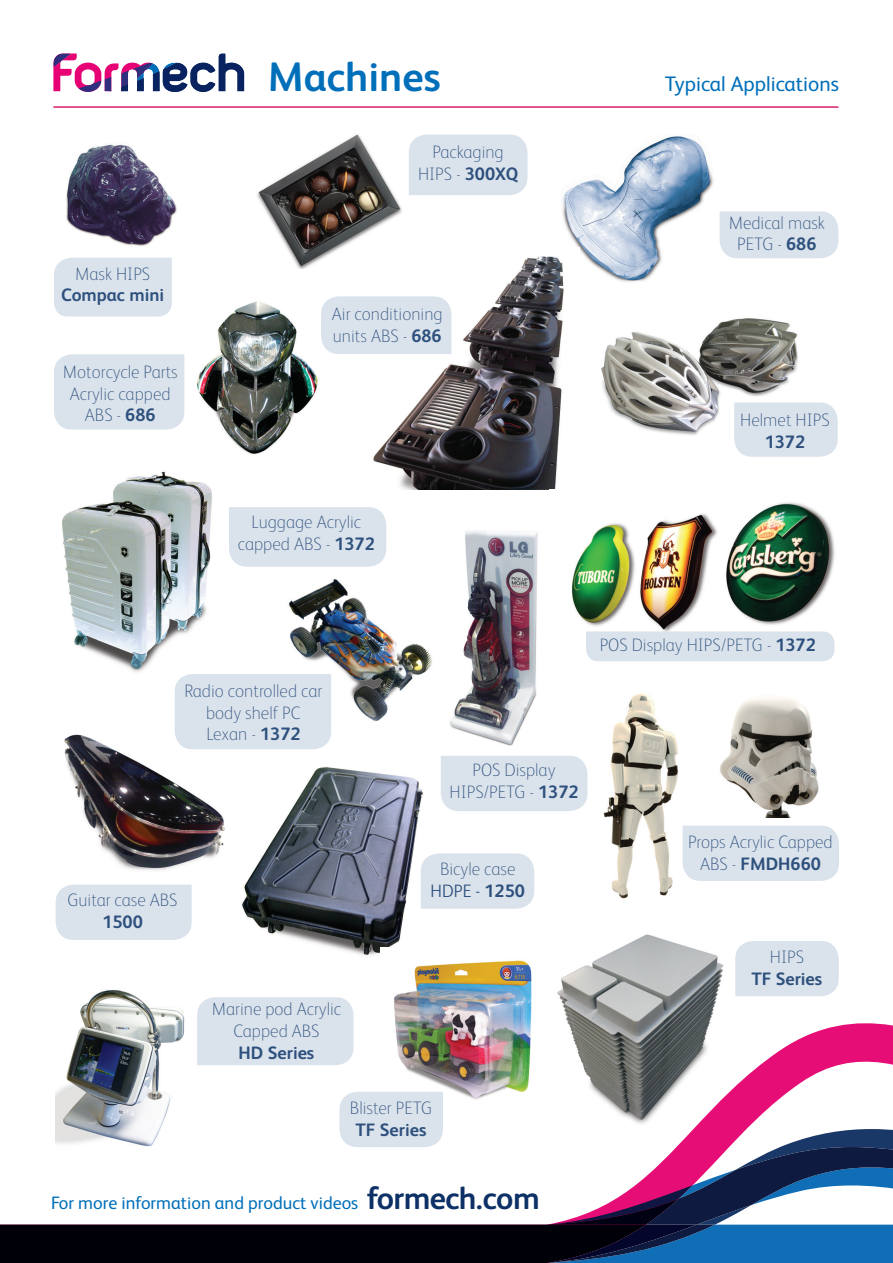
<style>
.page{position:relative;width:893px;height:1263px;background:#fff}
.page>*{position:absolute;margin:0;border:0;box-sizing:border-box;transform-origin:0 0}
.t1{font:700 41.25px "FS Albert";color:#006fba}
.t2{font:21px "FS Albert";color:#006fba}
.t3{font:100 18px/21.6px "FS Albert";color:#2d507d;text-align:center}
.t4{font:18px "FS Albert";color:#006fba}
.t5{font:700 18px "FS Albert";color:#2d507d}
.s1{font-weight:700}
.s2{font-weight:300}
.s3{font-weight:700;font-size:31.5px;color:#0d3166}
</style>
<div class="page">
<img style="left:557px;top:934px;width:167px;height:89px">
<img style="left:562px;top:136px;width:158px;height:146px">
<img style="left:142px;top:301px;width:176px;height:153px">
<img style="left:373px;top:247px;width:206px;height:242px">
<svg style="left:567px;top:1023px;width:326px;height:69px"></svg>
<hr style="left:53px;top:106px;width:785px;height:2px;background:#d91f6e">
<img style="left:66px;top:144px;width:111px;height:102px">
<img style="left:289px;top:580px;width:143px;height:141px">
<img style="left:257px;top:134px;width:157px;height:135px">
<img style="left:62px;top:471px;width:150px;height:201px">
<img style="left:64px;top:729px;width:161px;height:141px">
<img style="left:571px;top:502px;width:264px;height:142px">
<img style="left:242px;top:767px;width:181px;height:189px">
<img style="left:601px;top:318px;width:198px;height:118px">
<img style="left:450px;top:530px;width:88px;height:216px">
<div style="left:54px;top:258px;width:118px;height:58px;background:#dae2eb"></div>
<div style="left:409px;top:135px;width:118px;height:60px;background:#dae2eb"></div>
<div style="left:720px;top:211px;width:118px;height:47px;background:#dae2eb"></div>
<div style="left:54px;top:354px;width:130px;height:76px;background:#dae2eb"></div>
<div style="left:321px;top:296px;width:130px;height:58px;background:#dae2eb"></div>
<svg style="left:734px;top:402px;width:104px;height:55px;background:#dbe3ec"></svg>
<div style="left:229px;top:507px;width:157px;height:60px;background:#dae2eb"></div>
<div style="left:175px;top:674px;width:156px;height:75px;background:#dae2eb"></div>
<div style="left:586px;top:631px;width:248px;height:30px;background:#dae2eb"></div>
<div style="left:56px;top:885px;width:136px;height:55px;background:#dae2eb"></div>
<div style="left:421px;top:853px;width:113px;height:56px;background:#dae2eb"></div>
<img style="left:57px;top:990px;width:128px;height:102px">
<img style="left:587px;top:693px;width:138px;height:206px">
<img style="left:381px;top:947px;width:151px;height:145px">
<img style="left:703px;top:693px;width:116px;height:124px">
<div style="left:683px;top:826px;width:156px;height:55px;background:#dae2eb"></div>
<div style="left:197px;top:997px;width:157px;height:68px;background:#dae2eb"></div>
<svg style="left:0;top:1092px;width:893px;height:171px"></svg>
<div style="left:735px;top:941px;width:104px;height:55px;background:#dae2eb"></div>
<svg style="left:53px;top:53px;width:191px;height:39px"></svg>
<div style="left:441px;top:756px;width:146px;height:55px;background:#dae2eb"></div>
<p class="t3" style="left:75px;top:262px;width:76px">Mask HIPS</p>
<p class="t5" style="left:61px;top:283px;width:104px">Compac mini</p>
<p class="t3" style="left:63px;top:360px;width:117px">Motorcycle Parts<br>Acrylic capped<br>ABS - <span class="s1">686</span></p>
<h1 class="t1" style="left:268px;top:49px;width:174px">Machines</h1>
<p class="t3" style="left:418px;top:140px;width:102px">Packaging<br>HIPS - <span class="s1">300XQ</span></p>
<p class="t3" style="left:332px;top:302px;width:112px;text-align:left">Air conditioning units ABS - <span class="s1">686</span></p>
<p class="t3" style="left:238px;top:511px;width:138px">Luggage Acrylic capped ABS - <span class="s1">1372</span></p>
<p class="t2" style="left:665px;top:70px;width:176px">Typical Applications</p>
<p class="t3" style="left:729px;top:211px;width:98px">Medical mask<br>PETG - <span class="s1">686</span></p>
<p class="t3" style="left:740px;top:408px;width:91px">Helmet HIPS</p>
<p class="t5" style="left:765px;top:429px;width:42px">1372</p>
<p class="t3" style="left:185px;top:679px;width:139px">Radio controlled car body shelf PC<br>Lexan - <span class="s1">1372</span></p>
<p class="t3" style="left:68px;top:888px;width:111px">Guitar case ABS</p>
<p class="t5" style="left:102px;top:909px;width:42px">1500</p>
<p class="t3" style="left:449px;top:758px;width:131px">POS Display<br>HIPS/PETG - <span class="s1">1372</span></p>
<p class="t3" style="left:431px;top:857px;width:96px">Bicyle case<br><span class="s2">HDPE -</span> <span class="s1">1250</span></p>
<p class="t3" style="left:212px;top:997px;width:131px">Marine pod Acrylic<br>Capped ABS</p>
<p class="t5" style="left:239px;top:1040px;width:77px">HD Series</p>
<p class="t3" style="left:350px;top:1096px;width:84px">Blister PETG</p>
<p class="t5" style="left:356px;top:1117px;width:72px">TF Series</p>
<p class="t4" style="left:51px;top:1191px;width:490px">For more information and product videos <span class="s3">formech.com</span></p>
<p class="t3" style="left:600px;top:633px;width:217px">POS Display HIPS/PETG - <span class="s1">1372</span></p>
<p class="t3" style="left:688px;top:830px;width:146px">Props Acrylic Capped<br>ABS - <span class="s1">FMDH660</span></p>
<p class="t3" style="left:770px;top:945px;width:36px">HIPS</p>
<p class="t5" style="left:751px;top:966px;width:72px">TF Series</p>
</div>
